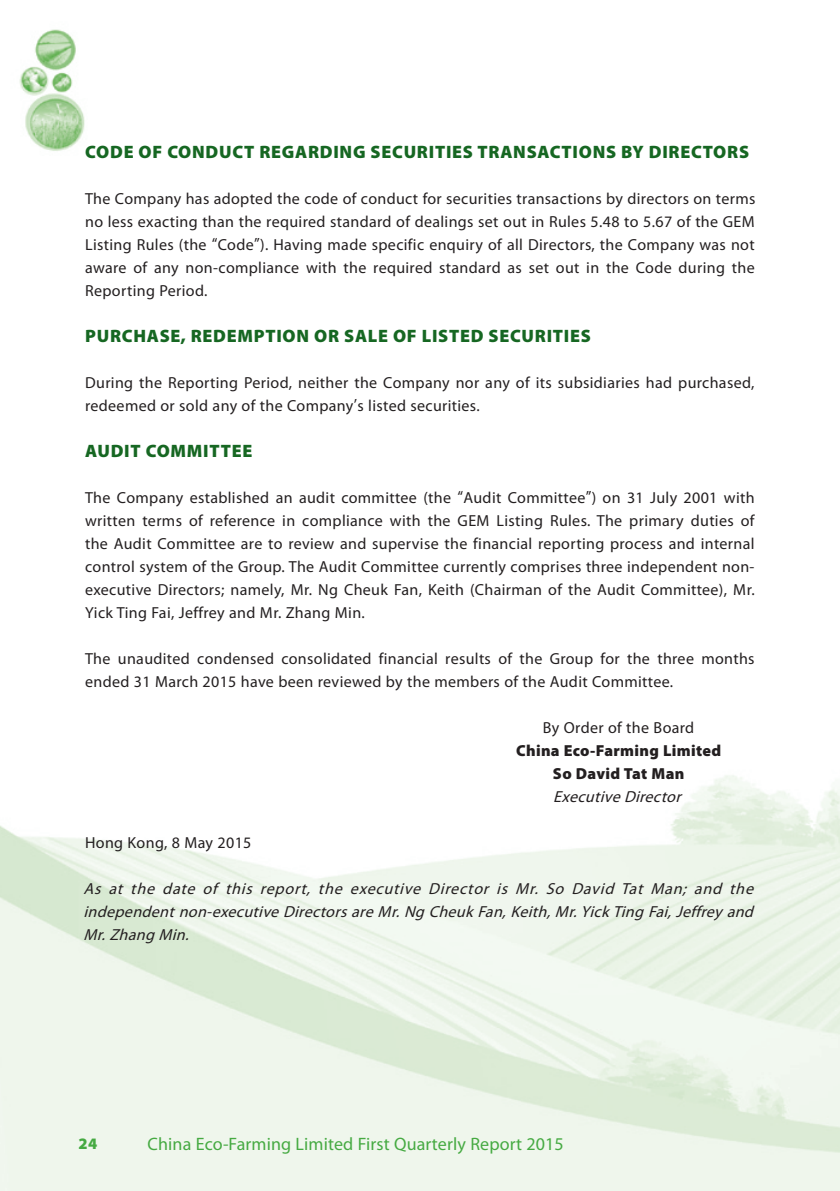
<style>
.page{position:relative;width:840px;height:1191px;background:#fff}
.page>*{position:absolute;margin:0;border:0;box-sizing:border-box;transform-origin:0 0}
.Heading_1{font:900 18px "Myriad Pro";letter-spacing:.04em;color:#166722}
.t1{font:18px "Myriad Pro";letter-spacing:.005em;color:#46aa42}
.Body_Text{font:16px/23px "Myriad Pro";letter-spacing:.02em;color:#231f20;text-align:justify}
.Body_Text-2{font:italic 16px/23px "Myriad Pro";color:#231f20;text-align:justify}
.Body_Text-3{font:900 16px "Myriad Pro";letter-spacing:.02em;color:#231f20}
.t2{font:900 16px "Myriad Pro";color:#46aa42}
</style>
<div class="page">
<img style="left:0;top:29px;width:839px;height:1162px">
<p class="Heading_1" style="left:85px;top:140px;width:665px">CODE OF CONDUCT REGARDING SECURITIES TRANSACTIONS BY DIRECTORS</p>
<p class="Body_Text" style="left:85px;top:187px;width:671px">The Company has adopted the code of conduct for securities transactions by directors on terms no less exacting than the required standard of dealings set out in Rules 5.48 to 5.67 of the GEM Listing Rules (the “Code”). Having made specific enquiry of all Directors, the Company was not aware of any non-compliance with the required standard as set out in the Code during the Reporting Period.</p>
<p class="Heading_1" style="left:85px;top:324px;width:507px">PURCHASE, REDEMPTION OR SALE OF LISTED SECURITIES</p>
<p class="Body_Text" style="left:85px;top:371px;width:670px">During the Reporting Period, neither the Company nor any of its subsidiaries had purchased, redeemed or sold any of the Company’s listed securities.</p>
<p class="Heading_1" style="left:85px;top:439px;width:168px">AUDIT COMMITTEE</p>
<p class="Body_Text" style="left:85px;top:486px;width:671px">The Company established an audit committee (the “Audit Committee”) on 31 July 2001 with written terms of reference in compliance with the GEM Listing Rules. The primary duties of the Audit Committee are to review and supervise the financial reporting process and internal control system of the Group. The Audit Committee currently comprises three independent non&shy;executive Directors; namely, Mr. Ng Cheuk Fan, Keith (Chairman of the Audit Committee), Mr.<br>Yick Ting Fai, Jeffrey and Mr. Zhang Min.</p>
<p class="Body_Text" style="left:85px;top:647px;width:670px">The unaudited condensed consolidated financial results of the Group for the three months ended 31 March 2015 have been reviewed by the members of the Audit Committee.</p>
<p class="Body_Text" style="left:542px;top:716px;width:153px">By Order of the Board</p>
<p class="Body_Text-3" style="left:516px;top:740px;width:206px">China Eco-Farming Limited</p>
<p class="Body_Text-3" style="left:552px;top:763px;width:133px">So David Tat Man</p>
<p class="Body_Text-2" style="left:553px;top:785px;width:134px">Executive Director</p>
<p class="Body_Text" style="left:85px;top:831px;width:168px">Hong Kong, 8 May 2015</p>
<p class="Body_Text-2" style="left:83px;top:877px;width:675px">As at the date of this report, the executive Director is Mr. So David Tat Man; and the independent non-executive Directors are Mr. Ng Cheuk Fan, Keith, Mr. Yick Ting Fai, Jeffrey and Mr. Zhang Min.</p>
<p class="t2" style="left:79px;top:1132px;width:20px">24</p>
<p class="t1" style="left:147px;top:1133px;width:417px">China Eco-Farming Limited First Quarterly Report 2015</p>
</div>
